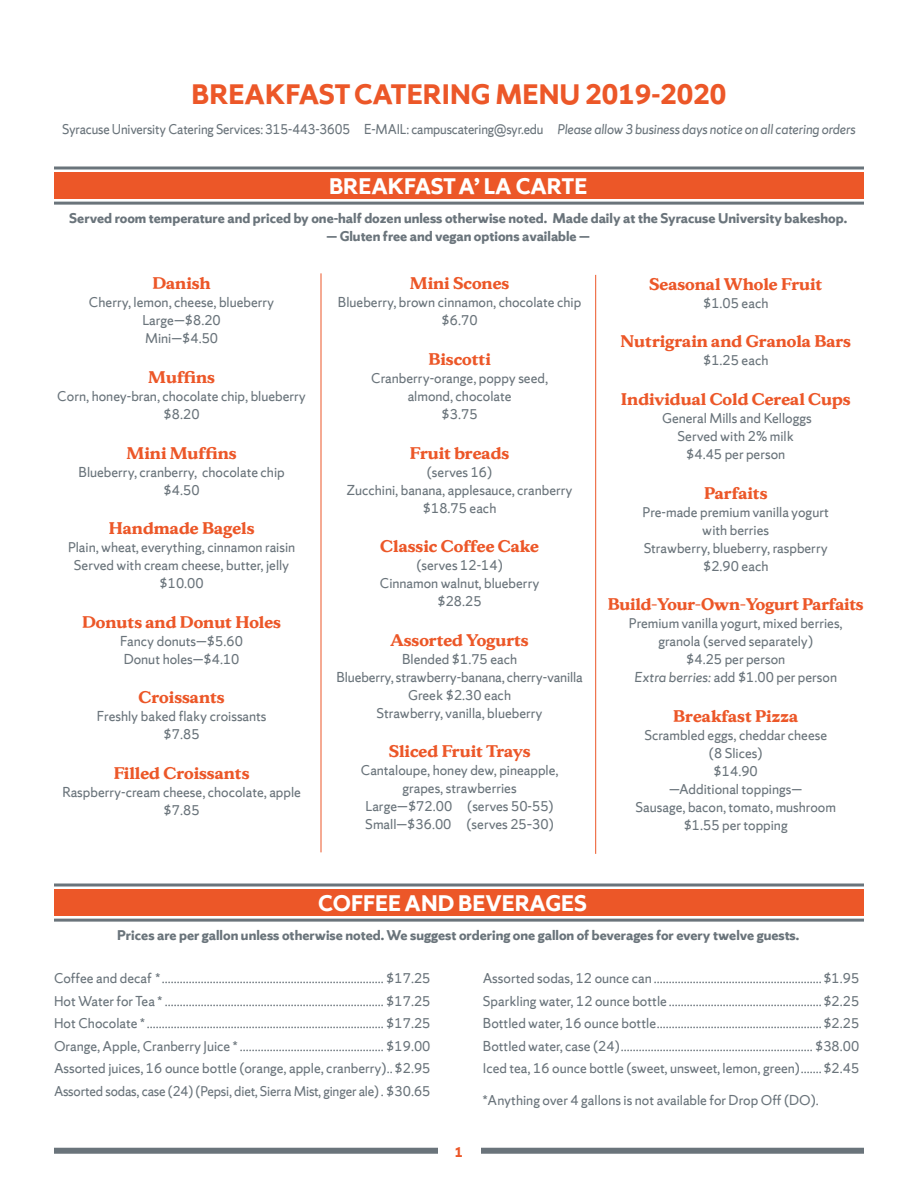
<style>
.page{position:relative;width:918px;height:1188px;background:#fff}
.page>*{position:absolute;margin:0;border:0;box-sizing:border-box;transform-origin:0 0}
.t1{font:700 30px "Sherman Sans";color:#ec5728}
.t2{font:700 24px "Sherman Sans";color:#fff}
.t3{font:700 18px "Sherman Serif";color:#ec5728}
.t4{font:15px/18px "Sherman Sans";color:#6a747b;text-align:center}
.t5{font:700 15px "Sherman Sans";color:#6a747b}
.t6{font:15px "Sherman Sans";color:#6a747b;scale:.94 1}
.t7{font:700 15px "Sherman Sans";color:#ec5728}
.s1{font-style:italic}
.s2{color:#ec5728}
</style>
<div class="page">
<svg style="left:54px;top:166px;width:810px;height:4px;background:#8f969b"></svg>
<div style="left:54px;top:172px;width:810px;height:27px;background:#ec5728"></div>
<hr style="left:54px;top:202px;width:810px;height:3px;background:#6a747b">
<div style="left:54px;top:1148px;width:810px;height:6px;background:#6a747b"></div>
<div style="left:438px;top:1133px;width:43px;height:35px;background:#fff"></div>
<hr style="left:54px;top:884px;width:810px;height:2px;background:#6a747b">
<div style="left:54px;top:889px;width:810px;height:27px;background:#ec5728"></div>
<hr style="left:54px;top:919px;width:810px;height:3px;background:#6a747b">
<hr style="left:321px;top:273px;width:1px;height:579px;background:#ec5728">
<hr style="left:595px;top:275px;width:1px;height:579px;background:#ec5728">
<p class="t1" style="left:192px;top:76px;width:200px">BREAKFAST Cater</p>
<p class="t1" style="left:442px;top:76px;width:286px">ing MENU 2019-2020</p>
<p class="t6" style="left:62px;top:120px;width:846px">Syracuse University Catering Services: 315-443-3605 e-mail: campuscatering@syr.edu <span class="s1">Please allow 3 business days notice on all catering orders</span></p>
<p class="t2" style="left:329px;top:172px;width:30px">Breakfast</p>
<p class="t2" style="left:459px;top:172px;width:73px">a’ la cart</p>
<p class="t2" style="left:575px;top:172px;width:14px">E</p>
<p class="t5" style="left:69px;top:209px;width:779px">Served room temperature and priced by one-half dozen unless otherwise noted. Made daily at the Syracuse University bakeshop.</p>
<p class="t5" style="left:326px;top:227px;width:265px">— Gluten free and vegan options available —</p>
<p class="t3" style="left:152px;top:272px;width:60px">Danish</p>
<p class="t4" style="left:89px;top:294px;width:187px">Cherry, lemon, cheese, blueberry</p>
<p class="t4" style="left:142px;top:312px;width:80px">Large—$8.20</p>
<p class="t4" style="left:145px;top:330px;width:75px">Mini—$4.50</p>
<p class="t3" style="left:148px;top:366px;width:68px">Muffins</p>
<p class="t4" style="left:57px;top:387px;width:250px">Corn, honey-bran, chocolate chip, blueberry</p>
<p class="t4" style="left:164px;top:405px;width:37px">$8.20</p>
<p class="t3" style="left:127px;top:441px;width:112px">Mini Muffins</p>
<p class="t4" style="left:79px;top:463px;width:208px">Blueberry, cranberry, chocolate chip</p>
<p class="t4" style="left:164px;top:481px;width:37px">$4.50</p>
<p class="t3" style="left:109px;top:517px;width:147px">Handmade Bagels</p>
<p class="t4" style="left:68px;top:538px;width:229px">Plain, wheat, everything, cinnamon raisin</p>
<p class="t4" style="left:74px;top:556px;width:217px">Served with cream cheese, butter, jelly</p>
<p class="t4" style="left:160px;top:574px;width:46px">$10.00</p>
<p class="t3" style="left:82px;top:611px;width:200px">Donuts and Donut Holes</p>
<p class="t4" style="left:120px;top:632px;width:124px">Fancy donuts—$5.60</p>
<p class="t4" style="left:124px;top:650px;width:117px">Donut holes—$4.10</p>
<p class="t3" style="left:139px;top:686px;width:88px">Croissants</p>
<p class="t4" style="left:97px;top:708px;width:171px">Freshly baked flaky croissants</p>
<p class="t4" style="left:164px;top:726px;width:37px">$7.85</p>
<p class="t3" style="left:114px;top:762px;width:137px">Filled Croissants</p>
<p class="t4" style="left:62px;top:783px;width:240px">Raspberry-cream cheese, chocolate, apple</p>
<p class="t4" style="left:164px;top:801px;width:37px">$7.85</p>
<p class="t3" style="left:410px;top:272px;width:101px">Mini Scones</p>
<p class="t4" style="left:338px;top:294px;width:245px">Blueberry, brown cinnamon, chocolate chip</p>
<p class="t4" style="left:442px;top:312px;width:37px">$6.70</p>
<p class="t3" style="left:428px;top:348px;width:64px">Biscotti</p>
<p class="t4" style="left:371px;top:369px;width:178px">Cranberry-orange, poppy seed, almond, chocolate</p>
<p class="t4" style="left:442px;top:405px;width:37px">$3.75</p>
<p class="t3" style="left:410px;top:441px;width:101px">Fruit breads</p>
<p class="t4" style="left:427px;top:463px;width:67px">(serves 16)</p>
<p class="t4" style="left:347px;top:481px;width:227px">Zucchini, banana, applesauce, cranberry</p>
<p class="t4" style="left:423px;top:499px;width:75px">$18.75 each</p>
<p class="t3" style="left:380px;top:535px;width:160px">Classic Coffee Cake</p>
<p class="t4" style="left:416px;top:556px;width:88px">(serves 12-14)</p>
<p class="t4" style="left:380px;top:574px;width:161px">Cinnamon walnut, blueberry</p>
<p class="t4" style="left:437px;top:592px;width:46px">$28.25</p>
<p class="t3" style="left:390px;top:629px;width:140px">Assorted Yogurts</p>
<p class="t4" style="left:402px;top:650px;width:117px">Blended $1.75 each</p>
<p class="t4" style="left:337px;top:668px;width:248px">Blueberry, strawberry-banana, cherry-vanilla</p>
<p class="t4" style="left:408px;top:686px;width:104px">Greek $2.30 each</p>
<p class="t4" style="left:377px;top:704px;width:167px">Strawberry, vanilla, blueberry</p>
<p class="t3" style="left:389px;top:740px;width:143px">Sliced Fruit Trays</p>
<p class="t4" style="left:361px;top:762px;width:199px">Cantaloupe, honey dew, pineapple, grapes, strawberries</p>
<p class="t4" style="left:366px;top:798px;width:190px">Large—$72.00 (serves 50-55)</p>
<p class="t4" style="left:365px;top:816px;width:190px">Small—$36.00 (serves 25–30)</p>
<p class="t3" style="left:649px;top:273px;width:175px">Seasonal Whole Fruit</p>
<p class="t4" style="left:703px;top:294px;width:67px">$1.05 each</p>
<p class="t3" style="left:621px;top:330px;width:232px">Nutrigrain and Granola Bars</p>
<p class="t4" style="left:703px;top:351px;width:67px">$1.25 each</p>
<p class="t3" style="left:621px;top:388px;width:231px">Individual Cold Cereal Cups</p>
<p class="t4" style="left:662px;top:409px;width:151px">General Mills and Kelloggs</p>
<p class="t4" style="left:678px;top:427px;width:118px">Served with 2% milk</p>
<p class="t4" style="left:686px;top:445px;width:101px">$4.45 per person</p>
<p class="t3" style="left:704px;top:481px;width:65px">Parfaits</p>
<p class="t4" style="left:643px;top:503px;width:188px">Pre-made premium vanilla yogurt with berries</p>
<p class="t4" style="left:644px;top:539px;width:186px">Strawberry, blueberry, raspberry</p>
<p class="t4" style="left:703px;top:557px;width:67px">$2.90 each</p>
<p class="t3" style="left:608px;top:593px;width:257px">Build–Your–Own–Yogurt Parfaits</p>
<p class="t4" style="left:629px;top:614px;width:215px">Premium vanilla yogurt, mixed berries, granola (served separately)</p>
<p class="t4" style="left:686px;top:650px;width:101px">$4.25 per person</p>
<p class="t4" style="left:634px;top:668px;width:204px"><span class="s1">Extra berries:</span> add $1.00 per person</p>
<p class="t3" style="left:673px;top:705px;width:126px">Breakfast Pizza</p>
<p class="t4" style="left:644px;top:726px;width:184px">Scrambled eggs, cheddar cheese</p>
<p class="t4" style="left:709px;top:744px;width:55px">(8 Slices)</p>
<p class="t4" style="left:714px;top:762px;width:46px">$14.90</p>
<p class="t4" style="left:635px;top:780px;width:202px">—Additional toppings—<br>Sausage, bacon, tomato, mushroom</p>
<p class="t4" style="left:684px;top:816px;width:106px">$1.55 per topping</p>
<p class="t2" style="left:318px;top:889px;width:281px">COFFEE AND BEVERAGES<span class="s2">e</span></p>
<p class="t5" style="left:117px;top:926px;width:684px">Prices are per gallon unless otherwise noted. We suggest ordering one gallon of beverages for every twelve guests.</p>
<p class="t4" style="left:54px;top:969px;width:378px">Coffee and decaf *.......................................................................... $17.25</p>
<p class="t4" style="left:54px;top:992px;width:378px">Hot Water for Tea * ......................................................................... $17.25</p>
<p class="t4" style="left:54px;top:1014px;width:378px">Hot Chocolate *............................................................................... $17.25</p>
<p class="t4" style="left:54px;top:1037px;width:378px">Orange, Apple, Cranberry Juice * ................................................ $19.00</p>
<p class="t4" style="left:54px;top:1059px;width:378px">Assorted juices, 16 ounce bottle (orange, apple, cranberry)..$2.95</p>
<p class="t4" style="left:54px;top:1082px;width:378px">Assorted sodas, case (24) (Pepsi, diet, Sierra Mist, ginger ale). $30.65</p>
<p class="t7" style="left:455px;top:1143px;width:10px">1</p>
<p class="t4" style="left:483px;top:969px;width:378px">Assorted sodas, 12 ounce can ........................................................$1.95</p>
<p class="t4" style="left:483px;top:992px;width:378px">Sparkling water, 12 ounce bottle ...................................................$2.25</p>
<p class="t4" style="left:483px;top:1014px;width:378px">Bottled water, 16 ounce bottle.......................................................$2.25</p>
<p class="t4" style="left:483px;top:1037px;width:378px">Bottled water, case (24)................................................................ $38.00</p>
<p class="t4" style="left:483px;top:1059px;width:378px">Iced tea, 16 ounce bottle (sweet, unsweet, lemon, green).......$2.45</p>
<p class="t4" style="left:483px;top:1091px;width:338px">*Anything over 4 gallons is not available for Drop Off (DO).</p>
</div>
